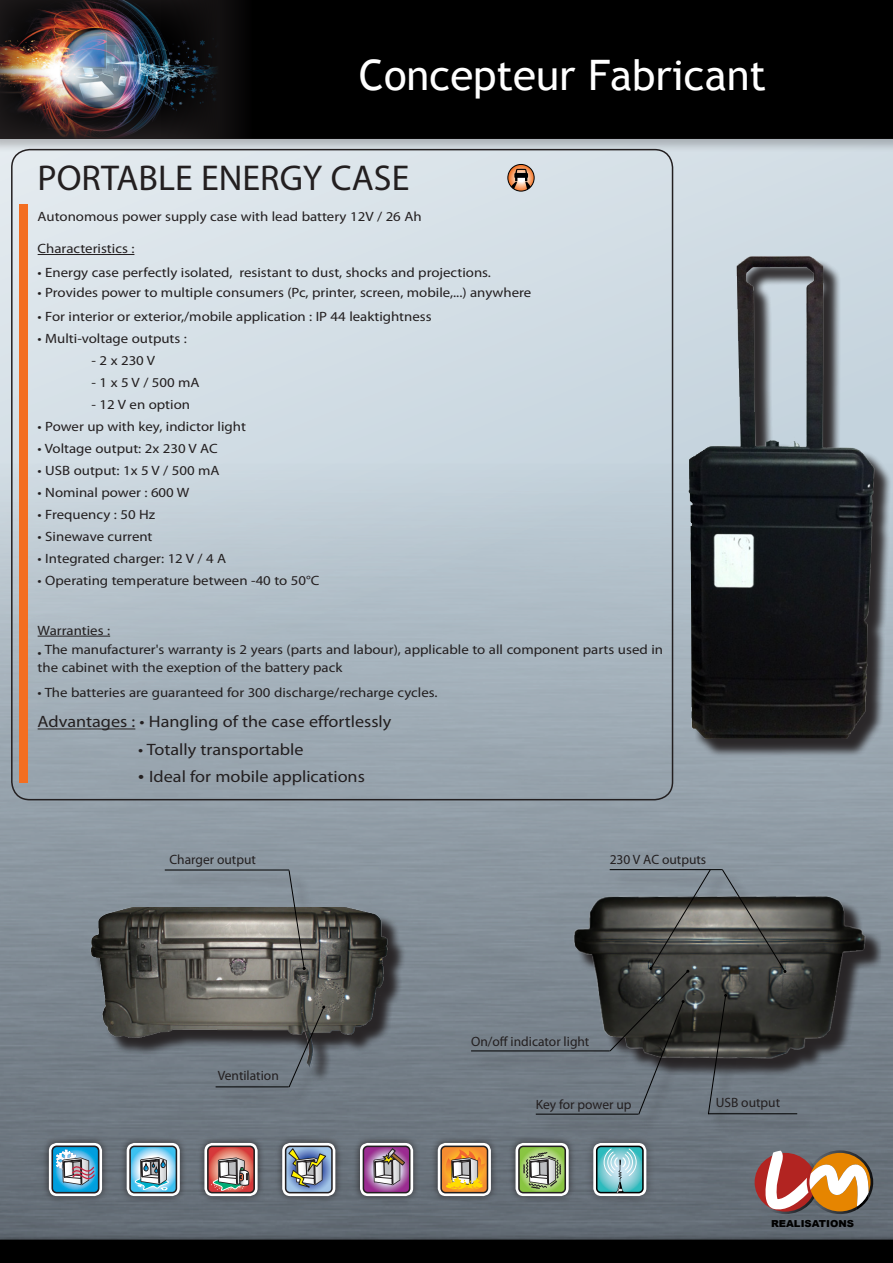
<style>
.page{position:relative;width:893px;height:1263px;background:#fff}
.page>*{position:absolute;margin:0;border:0;box-sizing:border-box;transform-origin:0 0}
.t1{font:42px "Myriad Pro";color:#fff}
.t2{font:42px "Trebuchet MS";color:#fff}
.Normal_e{font:36px "Myriad Pro";color:#231f20}
.Normal_e-2{font:16.5px "Myriad Pro";color:#231f20;scale:1.1 1}
.Normal_e-3{font:13.5px/18px "Myriad Pro";color:#231f20;scale:1.1 1}
.Normal_e-4{font:13.5px "Myriad Pro";color:#231f20}
.t3{font:900 9.6px "Arial";color:#000;scale:1.04 1}
.s1{font-size:19.5px}
</style>
<div class="page">
<div style="left:0;top:0;width:893px;height:1240px;background:#d4dfe6"></div>
<img style="left:0;top:463px;width:893px;height:770px">
<div style="left:0;top:0;width:893px;height:153px;background:#231f20;opacity:.25"></div>
<div style="left:0;top:1233px;width:893px;height:30px;background:#231f20;opacity:.25"></div>
<img style="left:0;top:0;width:148px;height:139px">
<svg style="left:148px;top:0;width:745px;height:139px;background:#020203"></svg>
<div style="left:0;top:1239px;width:893px;height:24px;background:#000"></div>
<svg style="left:752px;top:1150px;width:121px;height:64px;background:#b8876d"></svg>
<div style="left:42px;top:1135px;width:67px;height:68px;background:#231f20;opacity:.75"></div>
<div style="left:49px;top:1143px;width:53px;height:53px;background:#fff;border-radius:8px"></div>
<svg style="left:51px;top:1145px;width:49px;height:49px;background:#629bb8"></svg>
<div style="left:119px;top:1135px;width:68px;height:68px;background:#231f20;opacity:.75"></div>
<div style="left:127px;top:1143px;width:53px;height:53px;background:#fff;border-radius:8px"></div>
<svg style="left:127px;top:1145px;width:51px;height:49px;background:#84b0c2"></svg>
<div style="left:275px;top:1135px;width:67px;height:68px;background:#231f20;opacity:.75"></div>
<div style="left:282px;top:1143px;width:53px;height:53px;background:#fff;border-radius:8px"></div>
<svg style="left:284px;top:1145px;width:49px;height:49px;background:#8896a0"></svg>
<div style="left:353px;top:1135px;width:67px;height:68px;background:#231f20;opacity:.75"></div>
<div style="left:360px;top:1143px;width:53px;height:53px;background:#fff;border-radius:8px"></div>
<svg style="left:362px;top:1145px;width:49px;height:49px;background:#9a7095"></svg>
<div style="left:430px;top:1135px;width:68px;height:68px;background:#231f20;opacity:.75"></div>
<div style="left:438px;top:1143px;width:53px;height:53px;background:#fff;border-radius:8px"></div>
<svg style="left:440px;top:1145px;width:49px;height:49px;background:#ca9650"></svg>
<div style="left:508px;top:1135px;width:68px;height:68px;background:#231f20;opacity:.75"></div>
<div style="left:515px;top:1143px;width:54px;height:53px;background:#fff;border-radius:8px"></div>
<svg style="left:517px;top:1145px;width:50px;height:49px;background:#91a675"></svg>
<div style="left:584px;top:1134px;width:72px;height:71px;background:#231f20;opacity:.5"></div>
<div style="left:593px;top:1143px;width:53px;height:53px;background:#fff;border-radius:8px"></div>
<svg style="left:595px;top:1145px;width:49px;height:49px;background:#78b7bc"></svg>
<hr style="left:38px;top:254px;width:96px;height:1px;background:#231f20">
<hr style="left:38px;top:636px;width:72px;height:1px;background:#231f20">
<hr style="left:38px;top:728px;width:97px;height:1px;background:#231f20">
<div style="left:19px;top:204px;width:8px;height:578px;background:#f36e21"></div>
<div style="left:197px;top:1135px;width:68px;height:68px;background:#231f20;opacity:.75"></div>
<div style="left:204px;top:1143px;width:54px;height:53px;background:#fff;border-radius:8px"></div>
<svg style="left:204px;top:1145px;width:52px;height:49px;background:#af7e78"></svg>
<svg style="left:508px;top:164px;width:26px;height:27px"></svg>
<div style="left:507px;top:164px;width:28px;height:28px;border:1px solid #000;border-radius:50%"></div>
<svg style="left:508px;top:169px;width:26px;height:22px"></svg>
<div style="left:540px;top:1116px;width:116px;height:17px;background:#69727b"></div>
<hr style="left:536px;top:1114px;width:102px;height:1px;background:#000">
<div style="left:569px;top:895px;width:311px;height:182px;background:#231f20;opacity:.75"></div>
<img style="left:569px;top:880px;width:307px;height:193px">
<div style="left:691px;top:259px;width:201px;height:498px;background:#231f20;opacity:.75"></div>
<img style="left:685px;top:256px;width:189px;height:485px">
<img style="left:13px;top:907px;width:406px;height:236px">
<div style="left:642px;top:1003px;width:61px;height:129px;background:#6e7881"></div>
<div style="left:725px;top:872px;width:80px;height:119px;background:#231f20;opacity:.75"></div>
<div style="left:291px;top:874px;width:33px;height:114px;background:#231f20;opacity:.75"></div>
<svg style="left:288px;top:869px;width:18px;height:101px;background:#787876"></svg>
<div style="left:169px;top:872px;width:137px;height:17px;background:#86919a"></div>
<hr style="left:165px;top:870px;width:124px;height:1px;background:#000">
<div style="left:712px;top:1116px;width:102px;height:17px;background:#6a737c"></div>
<hr style="left:708px;top:1113px;width:89px;height:1px;background:#000">
<div style="left:292px;top:1008px;width:51px;height:96px;background:#231f20;opacity:.75"></div>
<svg style="left:288px;top:1006px;width:37px;height:82px;background:#5b5e60"></svg>
<div style="left:219px;top:1089px;width:87px;height:17px;background:#6e7781"></div>
<hr style="left:216px;top:1086px;width:73px;height:1px;background:#000">
<svg style="left:609px;top:868px;width:177px;height:247px;background:#525556"></svg>
<div style="left:475px;top:1053px;width:152px;height:17px;background:#707a83"></div>
<hr style="left:471px;top:1050px;width:139px;height:1px;background:#000">
<p class="t2" style="left:359px;top:50px;width:409px">Concepteur Fabricant</p>
<h1 class="t1" style="left:349px;top:49px;width:378px">Concepteur Fabricant</h1>
<p class="Normal_e" style="left:38px;top:156px;width:373px">PORTABLE ENERGY CASE</p>
<p class="Normal_e-3" style="left:38px;top:207px;width:351px">Autonomous power supply case with lead battery 12V / 26 Ah</p>
<p class="Normal_e-3" style="left:38px;top:239px;width:89px">Characteristics :</p>
<p class="Normal_e-3" style="left:38px;top:263px;width:414px">• Energy case perfectly isolated, resistant to dust, shocks and projections.</p>
<p class="Normal_e-3" style="left:38px;top:283px;width:450px">• Provides power to multiple consumers (Pc, printer, screen, mobile,...) anywhere</p>
<p class="Normal_e-3" style="left:38px;top:307px;width:360px">• For interior or exterior,/mobile application : IP 44 leaktightness</p>
<p class="Normal_e-3" style="left:38px;top:329px;width:137px">• Multi-voltage outputs :</p>
<p class="Normal_e-3" style="left:92px;top:351px;width:59px">- 2 x 230 V</p>
<p class="Normal_e-3" style="left:92px;top:373px;width:100px">- 1 x 5 V / 500 mA</p>
<p class="Normal_e-3" style="left:92px;top:395px;width:91px">- 12 V en option</p>
<p class="Normal_e-3" style="left:38px;top:417px;width:191px">• Power up with key, indictor light</p>
<p class="Normal_e-3" style="left:38px;top:439px;width:165px">• Voltage output: 2x 230 V AC</p>
<p class="Normal_e-3" style="left:38px;top:461px;width:167px">• USB output: 1x 5 V / 500 mA</p>
<p class="Normal_e-3" style="left:38px;top:483px;width:139px">• Nominal power : 600 W</p>
<p class="Normal_e-3" style="left:38px;top:505px;width:108px">• Frequency : 50 Hz</p>
<p class="Normal_e-3" style="left:38px;top:527px;width:106px">• Sinewave current</p>
<p class="Normal_e-3" style="left:38px;top:549px;width:173px">• Integrated charger: 12 V / 4 A</p>
<p class="Normal_e-3" style="left:38px;top:571px;width:258px">• Operating temperature between -40 to 50°C</p>
<p class="Normal_e-3" style="left:38px;top:621px;width:67px">Warranties :</p>
<p class="Normal_e-3" style="left:38px;top:640px;width:570px">• The manufacturer's warranty is 2 years (parts and labour), applicable to all component parts used in the cabinet with the exeption of the battery pack</p>
<p class="Normal_e-3" style="left:38px;top:683px;width:365px">• The batteries are guaranteed for 300 discharge/recharge cycles.</p>
<p class="Normal_e-2" style="left:38px;top:712px;width:323px">Advantages : • Hangling of the case effortlessly</p>
<p class="Normal_e-2" style="left:138px;top:740px;width:152px">• Totally transportable</p>
<p class="Normal_e-2" style="left:138px;top:766px;width:208px"><span class="s1">•</span> Ideal for mobile applications</p>
<p class="Normal_e-4" style="left:169px;top:851px;width:88px">Charger output</p>
<p class="Normal_e-4" style="left:610px;top:851px;width:98px">230 V AC outputs</p>
<p class="Normal_e-4" style="left:218px;top:1067px;width:63px">Ventilation</p>
<p class="Normal_e-4" style="left:471px;top:1033px;width:120px">On/off indicator light</p>
<p class="Normal_e-4" style="left:536px;top:1096px;width:97px">Key for power up</p>
<p class="Normal_e-4" style="left:716px;top:1094px;width:66px">USB output</p>
<p class="t3" style="left:771px;top:1218px;width:81px">REALISATIONS</p>
</div>
